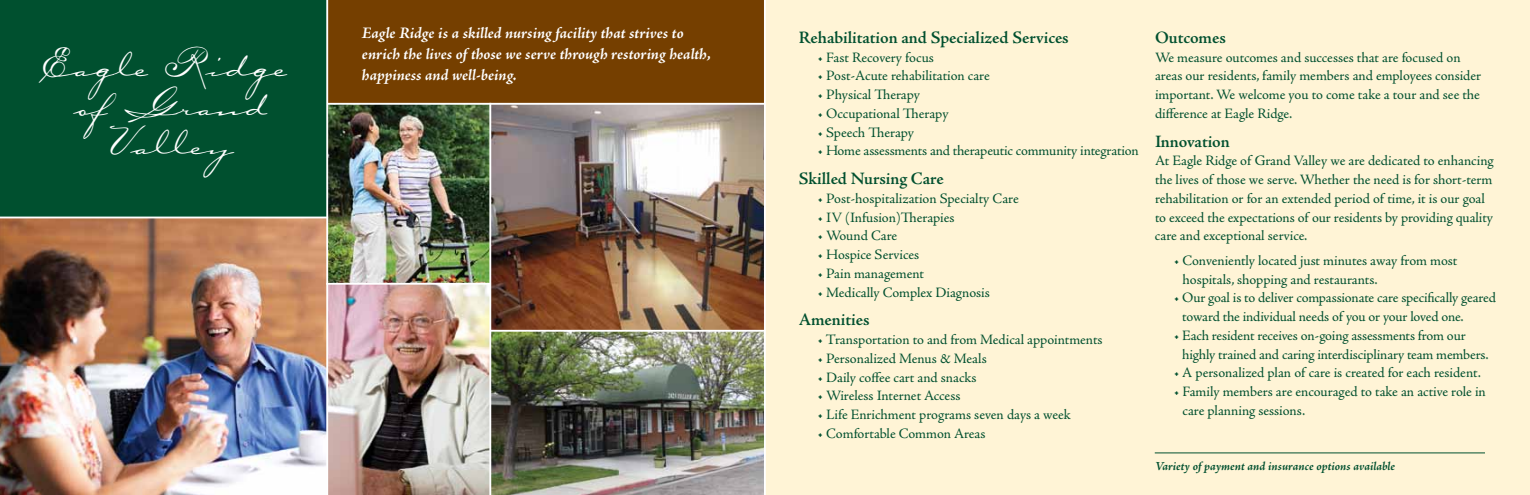
<style>
.page{position:relative;width:1530px;height:495px;background:#fff4d6}
.page>*{position:absolute;margin:0;border:0;box-sizing:border-box;transform-origin:0 0}
.t1{font:40px/39.4px "Carlotta";color:#fff;text-align:center}
.t2{font:600 17.5px "Adobe Jenson Pro";letter-spacing:-.005em;color:#00502f}
.t3{font:italic 700 16.25px/21.2px "Adobe Jenson Pro";color:#fff}
.t4{font:14.38px/18.8px "Adobe Jenson Pro";letter-spacing:-.005em;color:#00502f}
.t5{font:italic 700 12.5px "Adobe Jenson Pro";letter-spacing:-.005em;color:#00502f}
</style>
<div class="page">
<img style="left:0;top:218px;width:326px;height:277px">
<div style="left:322px;top:0;width:442px;height:162px;background:#753f00"></div>
<div style="left:0;top:0;width:328px;height:217px;background:#00502f"></div>
<img style="left:328px;top:105px;width:161px;height:178px">
<img style="left:491px;top:332px;width:273px;height:163px">
<img style="left:328px;top:285px;width:161px;height:210px">
<img style="left:491px;top:105px;width:273px;height:225px">
<hr style="left:326px;top:0;width:2px;height:495px;background:#fff">
<hr style="left:764px;top:0;width:2px;height:495px;background:#fff">
<hr style="left:489px;top:103px;width:2px;height:392px;background:#fff">
<hr style="left:328px;top:103px;width:436px;height:2px;background:#fff">
<hr style="left:326px;top:283px;width:165px;height:2px;background:#fff">
<hr style="left:0;top:217px;width:328px;height:1px;background:#fff">
<hr style="left:489px;top:330px;width:275px;height:2px;background:#fff">
<hr style="left:1155px;top:453px;width:330px;height:1px;background:#00502f">
<h1 class="t1" style="left:41px;top:42px;width:249px">Eagle Ridge of Grand<br>Valley</h1>
<p class="t3" style="left:362px;top:23px;width:351px">Eagle Ridge is a skilled nursing facility that strives to enrich the lives of those we serve through restoring health, happiness and well-being.</p>
<p class="t2" style="left:799px;top:28px;width:272px">Rehabilitation and Specialized Services</p>
<p class="t4" style="left:817px;top:48px;width:118px">• Fast Recovery focus</p>
<p class="t4" style="left:817px;top:67px;width:174px">• Post-Acute rehabilitation care</p>
<p class="t4" style="left:817px;top:86px;width:104px">• Physical Therapy</p>
<p class="t4" style="left:817px;top:104px;width:133px">• Occupational Therapy</p>
<p class="t4" style="left:817px;top:123px;width:98px">• Speech Therapy</p>
<p class="t4" style="left:817px;top:142px;width:323px">• Home assessments and therapeutic community integration</p>
<p class="t2" style="left:799px;top:169px;width:147px">Skilled Nursing Care</p>
<p class="t4" style="left:817px;top:189px;width:203px">• Post-hospitalization Specialty Care</p>
<p class="t4" style="left:817px;top:208px;width:139px">• IV (Infusion)Therapies</p>
<p class="t4" style="left:817px;top:227px;width:81px">• Wound Care</p>
<p class="t4" style="left:817px;top:246px;width:103px">• Hospice Services</p>
<p class="t4" style="left:817px;top:264px;width:108px">• Pain management</p>
<p class="t4" style="left:817px;top:283px;width:174px">• Medically Complex Diagnosis</p>
<p class="t2" style="left:799px;top:310px;width:72px">Amenities</p>
<p class="t4" style="left:817px;top:331px;width:287px">• Transportation to and from Medical appointments</p>
<p class="t4" style="left:817px;top:349px;width:171px">• Personalized Menus &amp; Meals</p>
<p class="t4" style="left:817px;top:368px;width:160px">• Daily coffee cart and snacks</p>
<p class="t4" style="left:817px;top:387px;width:144px">• Wireless Internet Access</p>
<p class="t4" style="left:817px;top:406px;width:255px">• Life Enrichment programs seven days a week</p>
<p class="t4" style="left:817px;top:424px;width:170px">• Comfortable Common Areas</p>
<p class="t2" style="left:1155px;top:28px;width:72px">Outcomes</p>
<p class="t4" style="left:1155px;top:48px;width:328px">We measure outcomes and successes that are focused on areas our residents, family members and employees consider important. We welcome you to come take a tour and see the difference at Eagle Ridge.</p>
<p class="t2" style="left:1155px;top:131px;width:76px">Innovation</p>
<p class="t4" style="left:1155px;top:152px;width:340px">At Eagle Ridge of Grand Valley we are dedicated to enhancing the lives of those we serve. Whether the need is for short-term rehabilitation or for an extended period of time, it is our goal to exceed the expectations of our residents by providing quality care and exceptional service.</p>
<p class="t4" style="left:1183px;top:251px;width:276px;text-indent:-9px">• Conveniently located just minutes away from most hospitals, shopping and restaurants.</p>
<p class="t4" style="left:1182px;top:289px;width:315px;text-indent:-9px">• Our goal is to deliver compassionate care specifically geared toward the individual needs of you or your loved one.</p>
<p class="t4" style="left:1182px;top:326px;width:308px;text-indent:-9px">• Each resident receives on-going assessments from our highly trained and caring interdisciplinary team members.</p>
<p class="t4" style="left:1174px;top:364px;width:309px">• A personalized plan of care is created for each resident.</p>
<p class="t4" style="left:1183px;top:382px;width:305px;text-indent:-9px">• Family members are encouraged to take an active role in care planning sessions.</p>
<p class="t5" style="left:1155px;top:459px;width:242px">Variety of payment and insurance options available</p>
</div>
